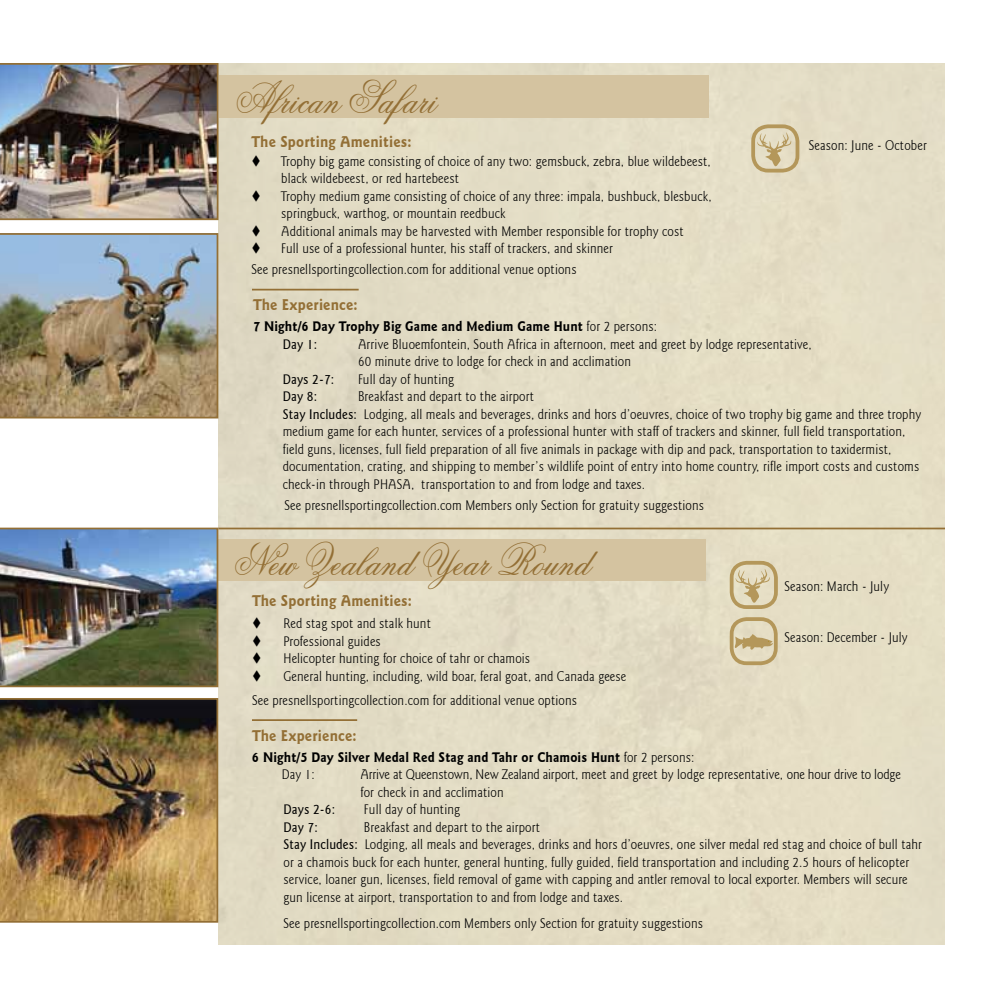
<style>
.page{position:relative;width:1008px;height:1008px;background:#fff}
.page>*{position:absolute;margin:0;border:0;box-sizing:border-box;transform-origin:0 0}
.t1{font:45.5px "Flemish Script BT";letter-spacing:.01em;color:#936f35;scale:.9 1}
.t2{font:700 15.75px "Goudy Sans IT Cby BT";letter-spacing:.01em;color:#936f35;scale:.9 1}
.t3{font:300 14px/17.5px "Goudy Sans IT Cby BT";letter-spacing:.01em;color:#000;scale:.9 1}
.t4{font:700 14px/17.5px "Goudy Sans IT Cby BT";letter-spacing:.01em;color:#000;scale:.9 1}
.t5{font:300 14px/17.5px "Goudy Sans IT Cby BT";letter-spacing:-.01em;color:#000;scale:.9 1}
.t6{font:500 14px "Goudy Sans IT Cby BT";letter-spacing:.01em;color:#000;scale:.9 1}
.s1{font-weight:300}
.s2{font-weight:500}
</style>
<div class="page">
<div style="left:218px;top:63px;width:727px;height:882px;background:#e3dcc5"></div>
<div style="left:219px;top:75px;width:489px;height:43px;background:#d4c3a0"></div>
<hr style="left:218px;top:528px;width:727px;height:1px;background:#936f35">
<hr style="left:252px;top:289px;width:107px;height:1px;background:#936f35">
<div style="left:217px;top:539px;width:489px;height:42px;background:#d4c3a0"></div>
<hr style="left:252px;top:719px;width:105px;height:2px;background:#936f35">
<img style="left:0;top:63px;width:219px;height:157px">
<img style="left:0;top:233px;width:218px;height:185px">
<img style="left:0;top:698px;width:218px;height:225px">
<img style="left:0;top:528px;width:218px;height:159px">
<div style="left:751px;top:124px;width:48px;height:49px;border:4px solid #b4975a;border-radius:15px"></div>
<svg style="left:757px;top:132px;width:34px;height:36px"></svg>
<div style="left:730px;top:561px;width:48px;height:48px;border:4px solid #b4975a;border-radius:15px"></div>
<svg style="left:736px;top:568px;width:34px;height:37px"></svg>
<div style="left:730px;top:617px;width:48px;height:48px;border:4px solid #b4975a;border-radius:15px"></div>
<svg style="left:734px;top:634px;width:40px;height:17px"></svg>
<h1 class="t1" style="left:235px;top:71px;width:224px">African Safari</h1>
<p class="t2" style="left:251px;top:131px;width:179px">The Sporting Amenities:</p>
<p class="t3" style="left:809px;top:136px;width:133px">Season: June - October</p>
<p class="t3" style="left:281px;top:153px;width:479px;text-indent:-30px">▼ Trophy big game consisting of choice of any two: gemsbuck, zebra, blue wildebeest, black wildebeest, or red hartebeest</p>
<p class="t3" style="left:281px;top:188px;width:480px;text-indent:-30px">▼ Trophy medium game consisting of choice of any three: impala, bushbuck, blesbuck, springbuck, warthog, or mountain reedbuck</p>
<p class="t3" style="left:251px;top:223px;width:482px">▼ Additional animals may be harvested with Member responsible for trophy cost</p>
<p class="t3" style="left:251px;top:238px;width:403px;line-height:21px">▼ Full use of a professional hunter, his staff of trackers, and skinner<br>See presnellsportingcollection.com for additional venue options</p>
<p class="t2" style="left:253px;top:295px;width:118px">The Experience:</p>
<p class="t4" style="left:283px;top:318px;width:417px;text-indent:-30px">7 Night/6 Day Trophy Big Game and Medium Game Hunt <span class="s1">for 2 persons:<br></span><span class="s2">Day 1:</span></p>
<p class="t3" style="left:358px;top:335px;width:506px">Arrive Bluoemfontein, South Africa in afternoon, meet and greet by lodge representative,<br>60 minute drive to lodge for check in and acclimation</p>
<p class="t6" style="left:283px;top:370px;width:59px">Days 2-7:</p>
<p class="t3" style="left:358px;top:370px;width:108px">Full day of hunting</p>
<p class="t6" style="left:283px;top:388px;width:40px">Day 8:</p>
<p class="t3" style="left:283px;top:388px;width:711px;text-indent:75px">Breakfast and depart to the airport<br><span class="s2">Stay Includes:</span> Lodging, all meals and beverages, drinks and hors d’oeuvres, choice of two trophy big game and three trophy medium game for each hunter, services of a professional hunter with staff of trackers and skinner, full field transportation, field guns, licenses, full field preparation of all five animals in package with dip and pack, transportation to taxidermist, documentation, crating, and shipping to member’s wildlife point of entry into home country, rifle import costs and customs check-in through PHASA, transportation to and from lodge and taxes.</p>
<p class="t3" style="left:285px;top:496px;width:468px">See presnellsportingcollection.com Members only Section for gratuity suggestions</p>
<h1 class="t1" style="left:234px;top:533px;width:397px">New Zealand Year Round</h1>
<p class="t3" style="left:785px;top:578px;width:118px">Season: March - July</p>
<p class="t3" style="left:784px;top:629px;width:139px">Season: December - July</p>
<p class="t2" style="left:252px;top:590px;width:179px">The Sporting Amenities:</p>
<p class="t3" style="left:252px;top:615px;width:200px">▼ Red stag spot and stalk hunt</p>
<p class="t3" style="left:252px;top:633px;width:145px">▼ Professional guides</p>
<p class="t3" style="left:252px;top:650px;width:311px">▼ Helicopter hunting for choice of tahr or chamois</p>
<p class="t3" style="left:252px;top:664px;width:417px;line-height:24.5px">▼ General hunting, including, wild boar, feral goat, and Canada geese<br>See presnellsportingcollection.com for additional venue options</p>
<p class="t2" style="left:252px;top:725px;width:118px">The Experience:</p>
<p class="t4" style="left:282px;top:748px;width:460px;text-indent:-30px">6 Night/5 Day Silver Medal Red Stag and Tahr or Chamois Hunt <span class="s1">for 2 persons:<br>Day 1:</span></p>
<p class="t5" style="left:360px;top:766px;width:602px">Arrive at Queenstown, New Zealand airport, meet and greet by lodge representative, one hour drive to lodge for check in and acclimation</p>
<p class="t6" style="left:283px;top:801px;width:59px">Days 2-6:</p>
<p class="t3" style="left:364px;top:801px;width:108px">Full day of hunting</p>
<p class="t6" style="left:283px;top:818px;width:40px">Day 7:</p>
<p class="t3" style="left:284px;top:818px;width:711px;text-indent:80px">Breakfast and depart to the airport<br><span class="s2">Stay Includes:</span> Lodging, all meals and beverages, drinks and hors d’oeuvres, one silver medal red stag and choice of bull tahr or a chamois buck for each hunter, general hunting, fully guided, field transportation and including 2.5 hours of helicopter service, loaner gun, licenses, field removal of game with capping and antler removal to local exporter. Members will secure gun license at airport, transportation to and from lodge and taxes.</p>
<p class="t3" style="left:284px;top:915px;width:468px">See presnellsportingcollection.com Members only Section for gratuity suggestions</p>
</div>
